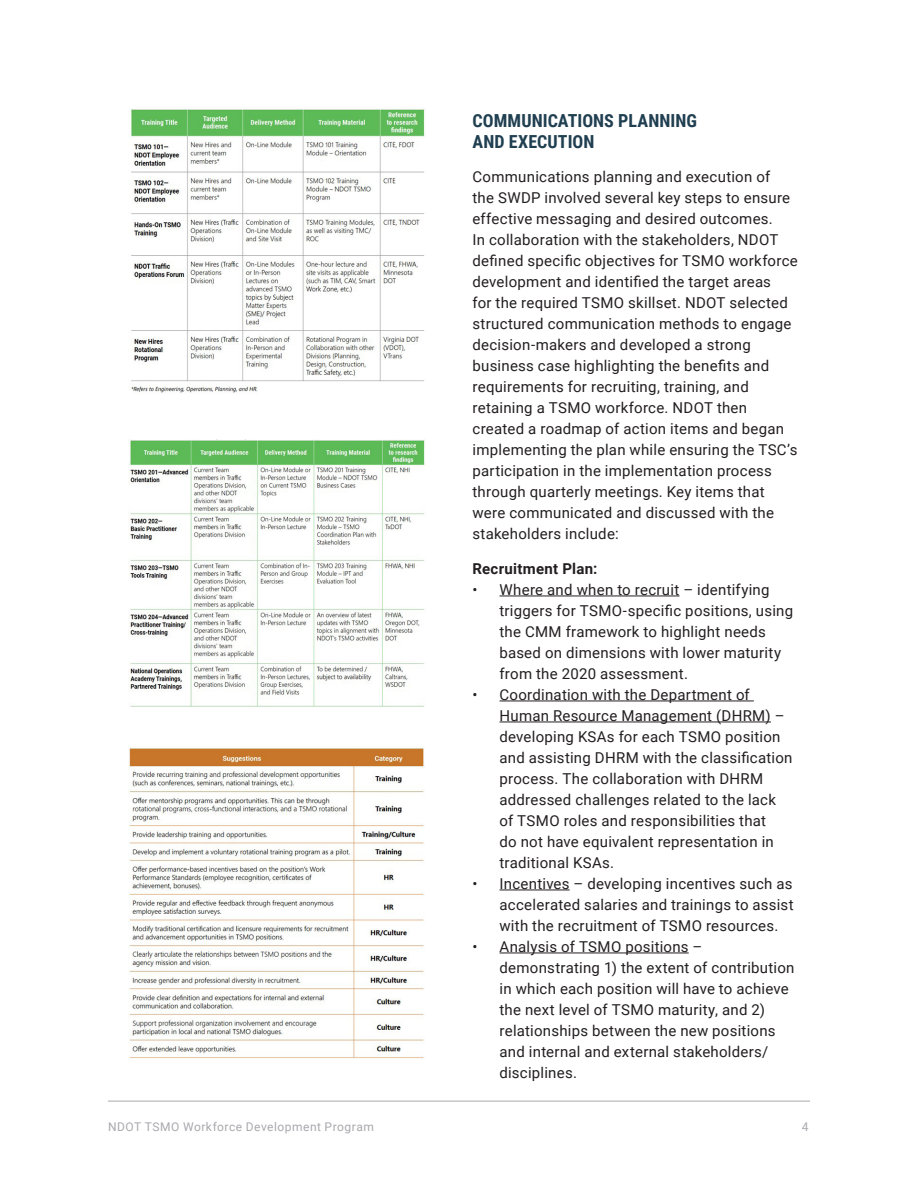
<style>
.page{position:relative;width:918px;height:1188px;background:#fff}
.page>*{position:absolute;margin:0;border:0;box-sizing:border-box;transform-origin:0 0}
.t1{font:700 18px/21px "Roboto Condensed";letter-spacing:.005em;color:#203f51}
.t2{font:15px/21px "Roboto";letter-spacing:.015em;color:#231f20}
.t3{font:700 15px "Roboto";letter-spacing:.02em;color:#231f20}
.t4{font:12px "Roboto";letter-spacing:.045em;color:#a8a9ad}
</style>
<div class="page">
<hr style="left:108px;top:1101px;width:702px;height:1px;background:#a8a9ad">
<hr style="left:500px;top:596px;width:180px;height:1px;background:#231f20">
<hr style="left:500px;top:701px;width:254px;height:1px;background:#231f20">
<hr style="left:500px;top:722px;width:271px;height:1px;background:#231f20">
<hr style="left:500px;top:890px;width:70px;height:1px;background:#231f20">
<hr style="left:500px;top:953px;width:189px;height:1px;background:#231f20">
<img style="left:130px;top:108px;width:295px;height:285px">
<img style="left:128px;top:440px;width:297px;height:267px">
<img style="left:128px;top:747px;width:297px;height:312px">
<p class="t1" style="left:472px;top:109px;width:226px">COMMUNICATIONS PLANNING<br>AND EXECUTION</p>
<p class="t2" style="left:472px;top:166px;width:327px">Communications planning and execution of<br>the SWDP involved several key steps to ensure effective messaging and desired outcomes.<br>In collaboration with the stakeholders, NDOT defined specific objectives for TSMO workforce development and identified the target areas<br>for the required TSMO skillset. NDOT selected structured communication methods to engage decision-makers and developed a strong business case highlighting the benefits and requirements for recruiting, training, and retaining a TSMO workforce. NDOT then created a roadmap of action items and began implementing the plan while ensuring the TSC’s participation in the implementation process through quarterly meetings. Key items that were communicated and discussed with the stakeholders include:</p>
<p class="t3" style="left:472px;top:558px;width:126px">Recruitment Plan:</p>
<p class="t2" style="left:500px;top:578px;width:295px;text-indent:-27px">• Where and when to recruit – identifying triggers for TSMO-specific positions, using the CMM framework to highlight needs based on dimensions with lower maturity from the 2020 assessment.</p>
<p class="t2" style="left:500px;top:683px;width:295px;text-indent:-27px">• Coordination with the Department of Human Resource Management (DHRM) – developing KSAs for each TSMO position and assisting DHRM with the classification process. The collaboration with DHRM addressed challenges related to the lack of TSMO roles and responsibilities that<br>do not have equivalent representation in traditional KSAs.</p>
<p class="t2" style="left:500px;top:872px;width:296px;text-align:justify;text-indent:-27px">• Incentives – developing incentives such as accelerated salaries and trainings to assist with the recruitment of TSMO resources.</p>
<p class="t2" style="left:500px;top:935px;width:297px;text-indent:-27px">• Analysis of TSMO positions – demonstrating 1) the extent of contribution in which each position will have to achieve the next level of TSMO maturity, and 2) relationships between the new positions and internal and external stakeholders/ disciplines.</p>
<p class="t4" style="left:108px;top:1118px;width:267px">NDOT TSMO Workforce Development Program</p>
<p class="t4" style="left:802px;top:1118px;width:8px">4</p>
</div>
